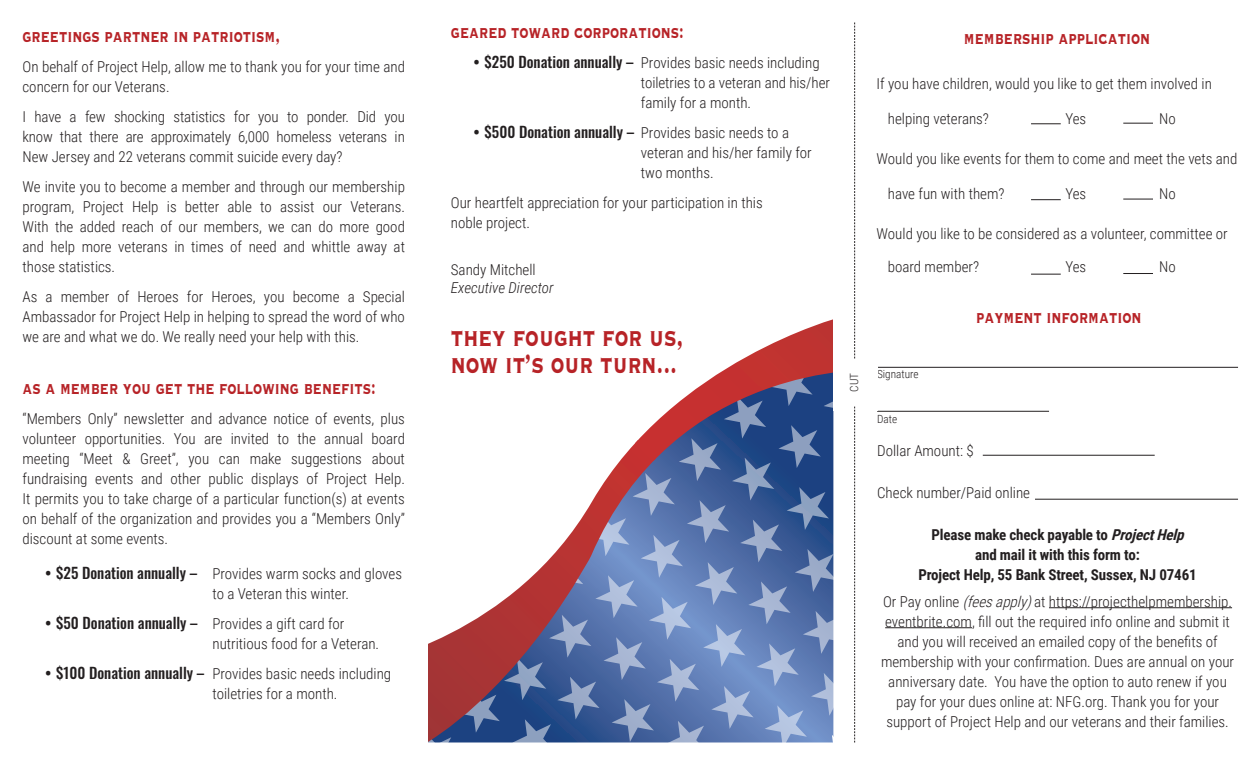
<style>
.page{position:relative;width:1260px;height:765px;background:#fff}
.page>*{position:absolute;margin:0;border:0;box-sizing:border-box;transform-origin:0 0}
.t1{font:700 33.75px/27.5px "Copperplate";color:#b72327;scale:.67 1}
.t2{font:700 22.5px "Copperplate";color:#b72327;scale:.67 1}
.t3{font:300 15px/20px "Roboto Condensed";color:#231f20}
.t4{font:700 15px/20px "Roboto Condensed";letter-spacing:-.01em;color:#231f20;text-align:center}
.t5{font:italic 300 15px "Roboto Condensed";color:#231f20}
.t6{font:300 11.25px "Roboto Condensed";color:#231f20}
.s1{font-family:"Oswald";font-weight:500}
.s2{font-style:italic}
</style>
<div class="page">
<hr style="left:1031px;top:123px;width:30px;height:1px;background:#231f20">
<hr style="left:1123px;top:123px;width:30px;height:1px;background:#231f20">
<hr style="left:1031px;top:274px;width:30px;height:1px;background:#231f20">
<hr style="left:1123px;top:273px;width:30px;height:1px;background:#231f20">
<hr style="left:1031px;top:199px;width:30px;height:1px;background:#231f20">
<hr style="left:1123px;top:199px;width:30px;height:1px;background:#231f20">
<hr style="left:877px;top:367px;width:361px;height:1px;background:#231f20">
<hr style="left:877px;top:411px;width:172px;height:1px;background:#231f20">
<hr style="left:983px;top:455px;width:172px;height:1px;background:#231f20">
<hr style="left:1035px;top:499px;width:203px;height:1px;background:#231f20">
<hr style="left:1049px;top:607px;width:183px;height:1px;background:#231f20">
<hr style="left:885px;top:627px;width:87px;height:1px;background:#231f20">
<svg style="left:428px;top:629px;width:30px;height:114px;background:#9e454b"></svg>
<div style="left:833px;top:271px;width:45px;height:140px;background:#fff"></div>
<svg style="left:458px;top:22px;width:398px;height:721px"></svg>
<div style="left:847px;top:359px;width:14px;height:46px;background:#fff"></div>
<p class="t2" style="left:22px;top:21px;width:386px">greetings partner in patriotism,</p>
<p class="t3" style="left:22px;top:56px;width:384px">On behalf of Project Help, allow me to thank you for your time and concern for our Veterans.</p>
<p class="t3" style="left:22px;top:106px;width:384px;text-align:justify">I have a few shocking statistics for you to ponder. Did you know that there are approximately 6,000 homeless veterans in New Jersey and 22 veterans commit suicide every day?</p>
<p class="t3" style="left:22px;top:176px;width:384px;text-align:justify">We invite you to become a member and through our membership program, Project Help is better able to assist our Veterans.<br>With the added reach of our members, we can do more good and help more veterans in times of need and whittle away at those statistics.</p>
<p class="t3" style="left:22px;top:286px;width:384px;text-align:justify">As a member of Heroes for Heroes, you become a Special Ambassador for Project Help in helping to spread the word of who we are and what we do. We really need your help with this.</p>
<p class="t2" style="left:22px;top:373px;width:529px">as a member you get the following benefits:</p>
<p class="t3" style="left:22px;top:408px;width:384px;text-align:justify">“Members Only” newsletter and advance notice of events, plus volunteer opportunities. You are invited to the annual board meeting “Meet &amp; Greet”, you can make suggestions about fundraising events and other public displays of Project Help.<br>It permits you to take charge of a particular function(s) at events on behalf of the organization and provides you a “Members Only” discount at some events.</p>
<p class="t3" style="left:213px;top:563px;width:191px;text-indent:-168px"><span class="s1">• $25 Donation annually –</span> Provides warm socks and gloves to a Veteran this winter.</p>
<p class="t3" style="left:213px;top:613px;width:168px;text-indent:-168px"><span class="s1">• $50 Donation annually –</span> Provides a gift card for nutritious food for a Veteran.</p>
<p class="t3" style="left:213px;top:663px;width:180px;text-indent:-168px"><span class="s1">• $100 Donation annually –</span> Provides basic needs including toiletries for a month.</p>
<p class="t2" style="left:451px;top:17px;width:349px">geared toward corporations:</p>
<p class="t3" style="left:641px;top:52px;width:191px;text-indent:-168px"><span class="s1">• $250 Donation annually –</span> Provides basic needs including toiletries to a veteran and his/her family for a month.</p>
<p class="t3" style="left:641px;top:122px;width:172px;text-indent:-168px"><span class="s1">• $500 Donation annually –</span> Provides basic needs to a veteran and his/her family for two months.</p>
<p class="t3" style="left:451px;top:192px;width:313px">Our heartfelt appreciation for your participation in this noble project.</p>
<p class="t3" style="left:451px;top:259px;width:86px">Sandy Mitchell</p>
<p class="t5" style="left:451px;top:277px;width:104px">Executive Director</p>
<p class="t1" style="left:451px;top:321px;width:349px">they fought for us, now it’s our turn...</p>
<p class="t6" style="left:846px;top:392px;width:20px;rotate:-90deg">CUT</p>
<p class="t2" style="left:964px;top:23px;width:280px">membership application</p>
<p class="t3" style="left:877px;top:73px;width:337px">If you have children, would you like to get them involved in</p>
<p class="t3" style="left:888px;top:108px;width:103px">helping veterans?</p>
<p class="t3" style="left:1065px;top:108px;width:22px">Yes</p>
<p class="t3" style="left:1159px;top:108px;width:18px">No</p>
<p class="t3" style="left:877px;top:148px;width:362px">Would you like events for them to come and meet the vets and</p>
<p class="t3" style="left:888px;top:183px;width:118px">have fun with them?</p>
<p class="t3" style="left:1065px;top:183px;width:22px">Yes</p>
<p class="t3" style="left:1159px;top:183px;width:18px">No</p>
<p class="t3" style="left:888px;top:217px;width:341px;line-height:32.5px;text-indent:-11px">Would you like to be considered as a volunteer, committee or board member?</p>
<p class="t3" style="left:1065px;top:256px;width:22px">Yes</p>
<p class="t3" style="left:1159px;top:256px;width:18px">No</p>
<p class="t2" style="left:976px;top:302px;width:248px">payment information</p>
<p class="t6" style="left:877px;top:366px;width:43px">Signature</p>
<p class="t6" style="left:877px;top:411px;width:22px">Date</p>
<p class="t3" style="left:877px;top:440px;width:98px">Dollar Amount: $</p>
<p class="t3" style="left:877px;top:482px;width:155px">Check number/Paid online</p>
<p class="t4" style="left:918px;top:525px;width:280px">Please make check payable to <span class="s2">ProjectHelp </span>and mail it with this form to:<br>Project Help, 55 Bank Street, Sussex, NJ 07461</p>
<p class="t3" style="left:881px;top:591px;width:355px;text-align:center">Or Pay online <span class="s2">(feesapply)</span>at https://projecthelpmembership. eventbrite.com, fill out the required info online and submit it and you will received an emailed copy of the benefits of membership with your confirmation. Dues are annual on your anniversary date. You have the option to auto renew if you pay for your dues online at: NFG.org. Thank you for your support of Project Help and our veterans and their families.</p>
</div>
